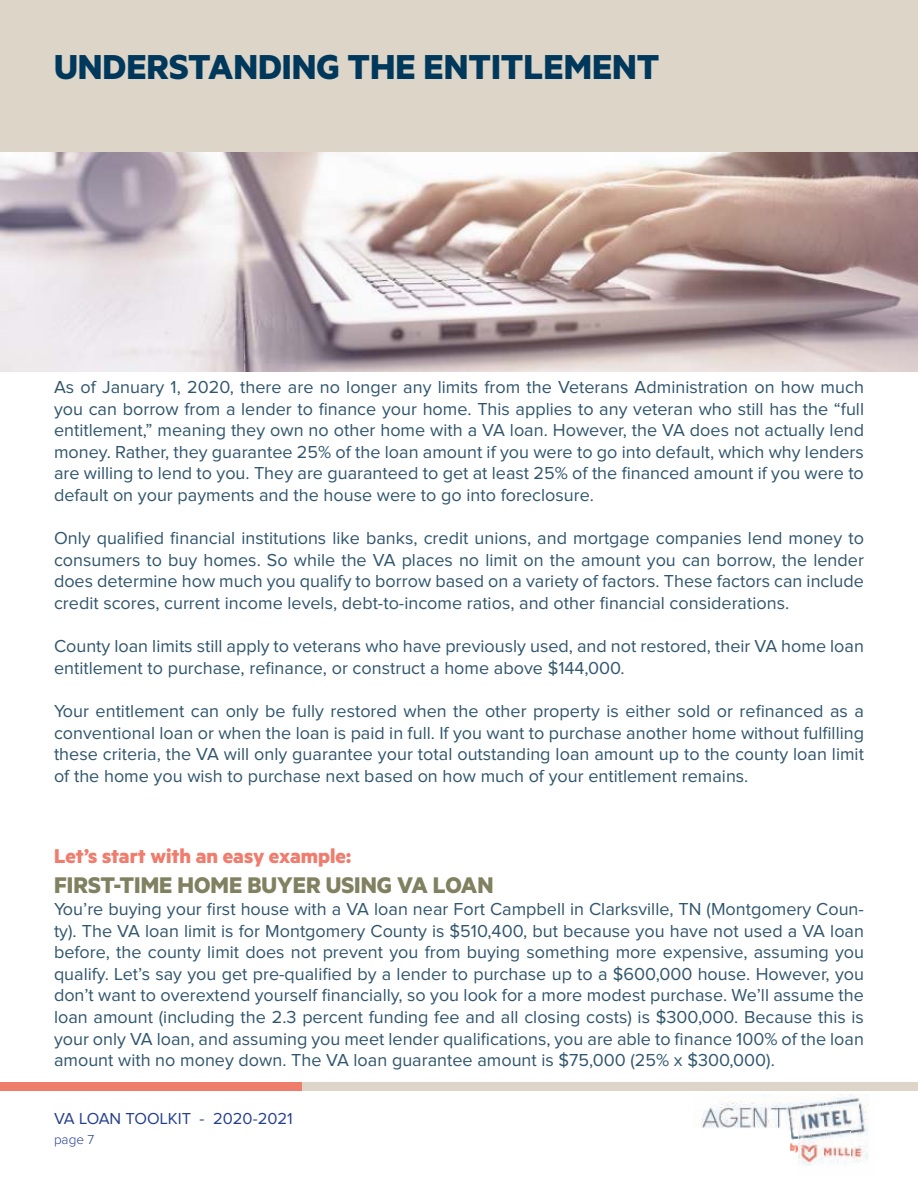
<style>
.page{position:relative;width:918px;height:1188px;background:#fff}
.page>*{position:absolute;margin:0;border:0;box-sizing:border-box;transform-origin:0 0}
.t1{font:700 39px "Metric";color:#00385c}
.t2{font:700 25.5px "Metric";color:#808160}
.t3{font:700 22.5px "Metric";color:#ef7d6e}
.t4{font:18px/21.6px "Proxima Nova";color:#30556d;text-align:justify}
.t5{font:16.5px "Proxima Nova";color:#253f8e}
.t6{font:300 13.5px "Proxima Nova";color:#253f8e}
</style>
<div class="page">
<div style="left:0;top:1082px;width:918px;height:9px;background:#ef7d6b"></div>
<div style="left:302px;top:1082px;width:616px;height:9px;background:#dcd5c8"></div>
<img style="left:701px;top:1095px;width:167px;height:70px">
<img style="left:0;top:151px;width:918px;height:221px">
<div style="left:0;top:0;width:918px;height:151px;background:#dcd5c8"></div>
<h1 class="t1" style="left:54px;top:54px;width:607px">UNDERSTANDING THE ENTITLEMENT</h1>
<p class="t4" style="left:54px;top:377px;width:812px">As of January 1, 2020, there are no longer any limits from the Veterans Administration on how much you can borrow from a lender to finance your home. This applies to any veteran who still has the “full entitlement,” meaning they own no other home with a VA loan. However, the VA does not actually lend money. Rather, they guarantee 25% of the loan amount if you were to go into default, which why lenders are willing to lend to you. They are guaranteed to get at least 25% of the financed amount if you were to default on your payments and the house were to go into foreclosure.</p>
<p class="t4" style="left:54px;top:528px;width:812px">Only qualified financial institutions like banks, credit unions, and mortgage companies lend money to consumers to buy homes. So while the VA places no limit on the amount you can borrow, the lender does determine how much you qualify to borrow based on a variety of factors. These factors can include credit scores, current income levels, debt-to-income ratios, and other financial considerations.</p>
<p class="t4" style="left:54px;top:636px;width:812px">County loan limits still apply to veterans who have previously used, and not restored, their VA home loan entitlement to purchase, refinance, or construct a home above $144,000.</p>
<p class="t4" style="left:54px;top:701px;width:812px">Your entitlement can only be fully restored when the other property is either sold or refinanced as a conventional loan or when the loan is paid in full. If you want to purchase another home without fulfilling these criteria, the VA will only guarantee your total outstanding loan amount up to the county loan limit of the home you wish to purchase next based on how much of your entitlement remains.</p>
<p class="t3" style="left:54px;top:848px;width:299px">Let’s start with an easy example:</p>
<h2 class="t2" style="left:54px;top:877px;width:441px">FIRST-TIME HOME BUYER USING VA LOAN</h2>
<p class="t4" style="left:54px;top:899px;width:812px">You’re buying your first house with a VA loan near Fort Campbell in Clarksville, TN (Montgomery Coun&shy;ty). The VA loan limit is for Montgomery County is $510,400, but because you have not used a VA loan before, the county limit does not prevent you from buying something more expensive, assuming you qualify. Let’s say you get pre-qualified by a lender to purchase up to a $600,000 house. However, you don’t want to overextend yourself financially, so you look for a more modest purchase. We’ll assume the loan amount (including the 2.3 percent funding fee and all closing costs) is $300,000. Because this is your only VA loan, and assuming you meet lender qualifications, you are able to finance 100% of the loan amount with no money down. The VA loan guarantee amount is $75,000 (25% x $300,000).</p>
<p class="t5" style="left:54px;top:1112px;width:240px">VA LOAN TOOLKIT - 2020-2021</p>
<p class="t6" style="left:54px;top:1134px;width:42px">page 7</p>
</div>
